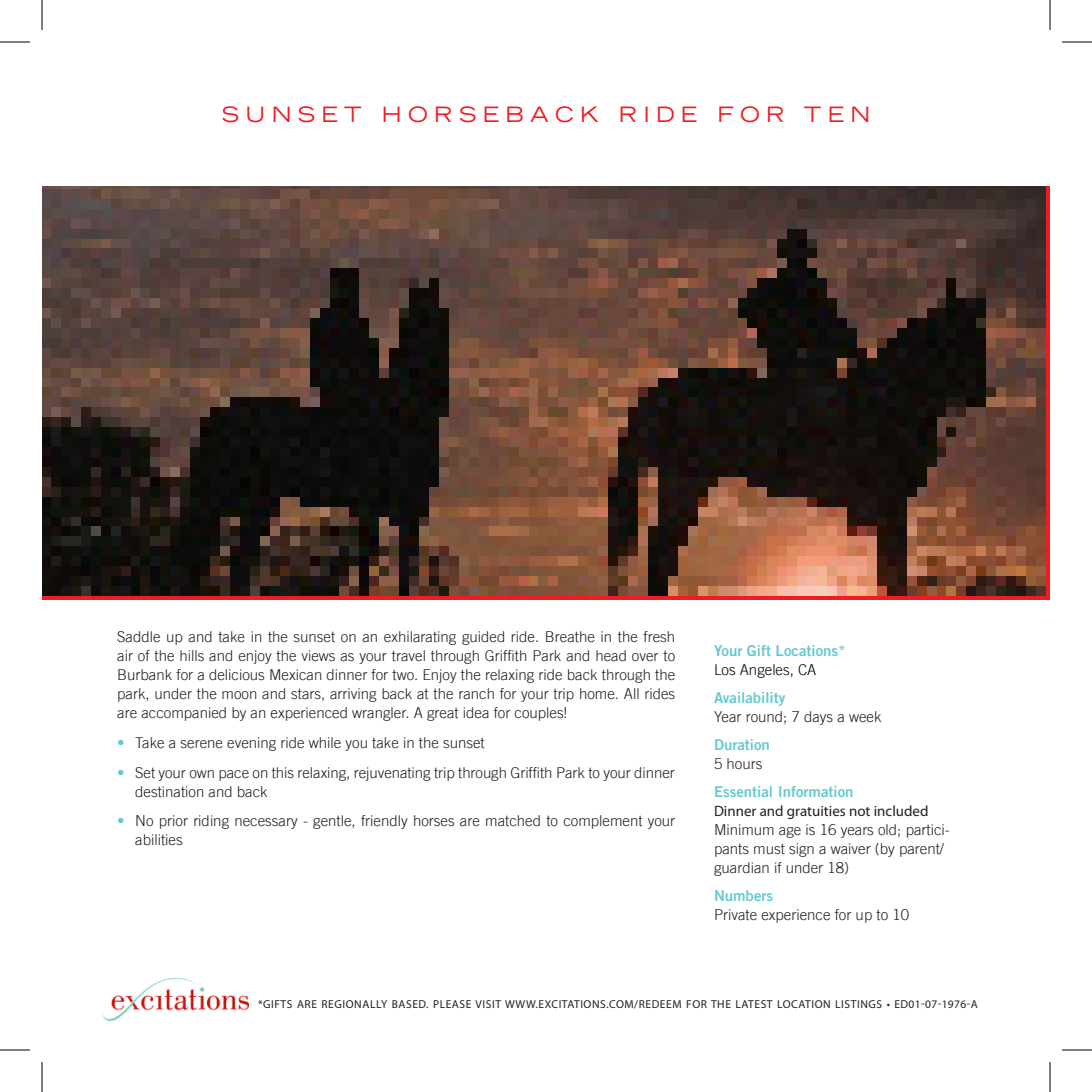
<style>
.page{position:relative;width:1092px;height:1092px;background:#fff}
.page>*{position:absolute;margin:0;border:0;box-sizing:border-box;transform-origin:0 0}
.Head{font:expanded 21px "Trade Gothic LT";letter-spacing:.3em;color:#ee1d23}
.t1{font:300 15px/19px "Trade Gothic LT";color:#231f20}
.t2{font:15px/19px "Trade Gothic LT Bold Two";color:#67c9cf}
.t3{font:300 15px/29.8px "Trade Gothic LT";color:#67c9cf}
.t4{font:11.6px "Myriad Pro";letter-spacing:.05em;color:#231f20}
.s1{font-family:"Trade Gothic LT";font-weight:300;color:#040503}
.s2{font-family:"Trade Gothic LT Bold Two";font-weight:400;color:#67c9cf}
.s3{font-family:"Trade Gothic LT";font-weight:300;color:#231f20}
.s4{font-family:"Myriad Pro";font-weight:400}
</style>
<div class="page">
<img style="left:102px;top:978px;width:147px;height:42px">
<img style="left:42px;top:186px;width:1004px;height:410px">
<hr style="left:0;top:42px;width:30px;height:1px;background:#000">
<hr style="left:1062px;top:42px;width:30px;height:1px;background:#000">
<hr style="left:0;top:1050px;width:30px;height:1px;background:#000">
<hr style="left:1062px;top:1050px;width:30px;height:1px;background:#000">
<hr style="left:42px;top:0;width:1px;height:30px;background:#000">
<hr style="left:42px;top:1062px;width:1px;height:30px;background:#000">
<hr style="left:1050px;top:0;width:1px;height:30px;background:#000">
<hr style="left:1050px;top:1062px;width:1px;height:30px;background:#000">
<p class="Head" style="left:222px;top:100px;width:650px">SUNSET HORSEBACK RIDE FOR TEN</p>
<p class="t1" style="left:117px;top:627px;width:560px;text-align:justify">Saddle up and take in the sunset on an exhilarating guided ride. Breathe in the fresh air of the hills and enjoy the views as your travel through Griffith Park and head over to Burbank for a delicious Mexican dinner for two. Enjoy the relaxing ride back through the park, under the moon and stars, arriving back at the ranch for your trip home. All rides are accompanied by an experienced wrangler. A great idea for couples!</p>
<p class="t1" style="left:135px;top:733px;width:351px">Take a serene evening ride while you take in the sunset</p>
<p class="t1" style="left:135px;top:763px;width:541px">Set your own pace on this relaxing, rejuvenating trip through Griffith Park to your dinner destination and back</p>
<p class="t1" style="left:135px;top:811px;width:541px">No prior riding necessary - gentle, friendly horses are matched to complement your abilities</p>
<p class="t3" style="left:117px;top:727px;width:9px">• •</p>
<p class="t3" style="left:117px;top:806px;width:9px">•</p>
<p class="t2" style="left:714px;top:641px;width:133px">Your Gift Locations*<br><span class="s1">Los Angeles, CA</span></p>
<p class="t1" style="left:714px;top:688px;width:169px"><span class="s2">Availability<br></span>Year round; 7 days a week</p>
<p class="t2" style="left:714px;top:735px;width:57px">Duration<br><span class="s3">5 hours</span></p>
<p class="t1" style="left:714px;top:782px;width:237px"><span class="s2">Essential Information<br></span><span class="s4">DINNER AND GRATUITIES NOT INCLUDED<br></span>Minimum age is 16 years old; partici&shy;pants must sign a waiver (by parent/ guardian if under 18)</p>
<p class="t1" style="left:714px;top:886px;width:197px"><span class="s2">Numbers<br></span>Private experience for up to 10</p>
<p class="t4" style="left:258px;top:997px;width:410px">*GIFTS ARE REGIONALLY BASED. PLEASE VISIT WWW.EXCITATIONS.COM/REDEEM</p>
<p class="t4" style="left:686px;top:997px;width:293px">FOR THE LATEST LOCATION LISTINGS • ED01-07-1976-A</p>
</div>
